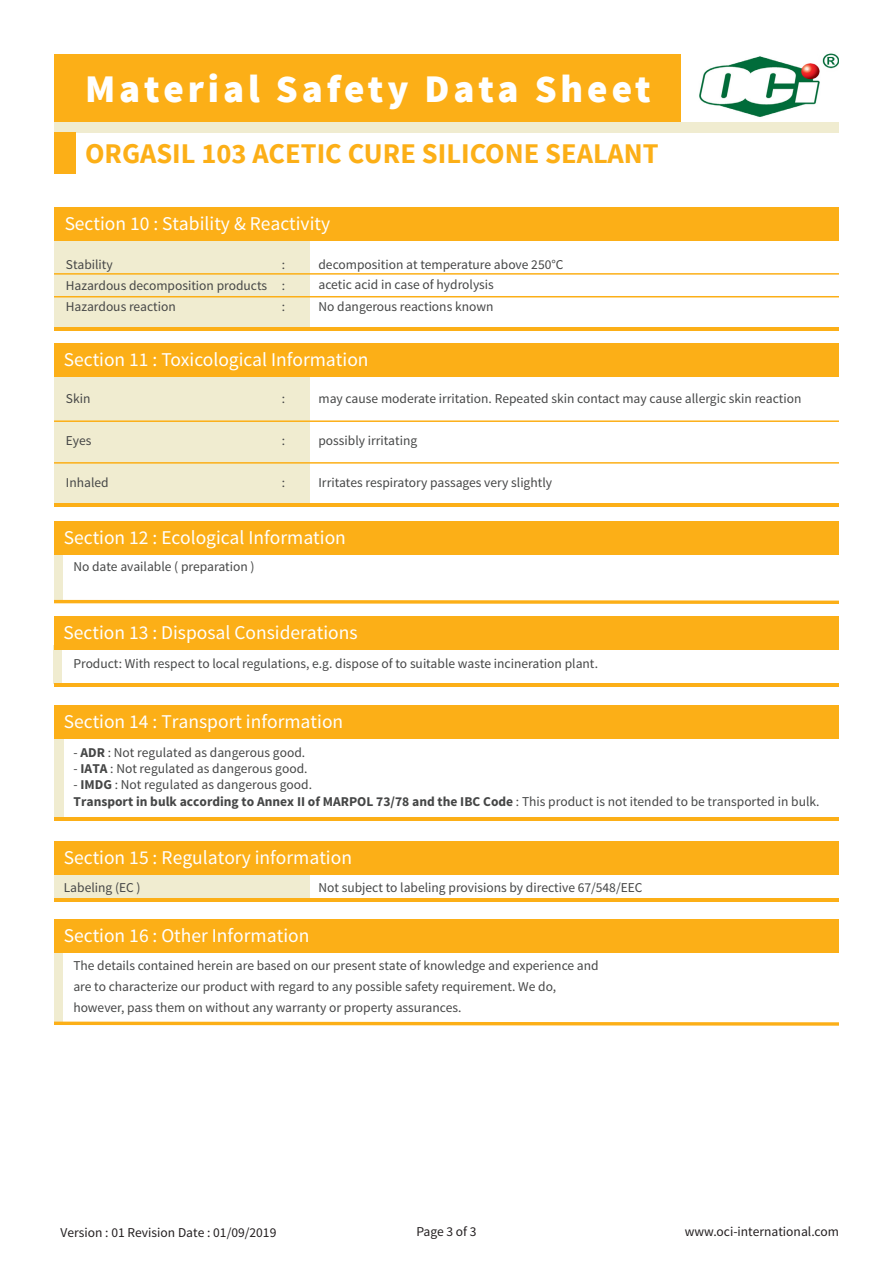
<style>
.page{position:relative;width:893px;height:1263px;background:#fff}
.page>*{position:absolute;margin:0;border:0;box-sizing:border-box;transform-origin:0 0}
.t1{font:900 39px "Source Sans Pro";letter-spacing:.1em;color:#fff}
.t2{font:700 28.5px "Source Sans Pro";color:#fcaf17}
.t3{font:19.5px "Source Sans Pro";color:#fff}
.t4{font:13.5px/16.2px "Source Sans Pro";color:#454646}
.t5{font:13.5px "Source Sans Pro";color:#231f20}
.s1{font-weight:700}
</style>
<div class="page">
<img style="left:699px;top:53px;width:140px;height:64px">
<div style="left:54px;top:54px;width:626px;height:68px;background:#fcaf17"></div>
<div style="left:54px;top:122px;width:785px;height:10px;background:#f0ecd0"></div>
<div style="left:54px;top:132px;width:21px;height:42px;background:#fcaf17"></div>
<div style="left:54px;top:376px;width:256px;height:128px;background:#f0ecd0"></div>
<div style="left:54px;top:241px;width:256px;height:90px;background:#f0ecd0"></div>
<div style="left:54px;top:543px;width:8px;height:57px;background:#f0ecd0"></div>
<div style="left:54px;top:944px;width:8px;height:77px;background:#f0ecd0"></div>
<div style="left:54px;top:645px;width:8px;height:38px;background:#f0ecd0"></div>
<div style="left:54px;top:522px;width:785px;height:33px;background:#fcaf17"></div>
<div style="left:54px;top:919px;width:785px;height:33px;background:#fcaf17"></div>
<div style="left:54px;top:616px;width:785px;height:33px;background:#fcaf17"></div>
<div style="left:54px;top:343px;width:785px;height:33px;background:#fcaf17"></div>
<svg style="left:54px;top:600px;width:785px;height:4px;background:#fcba39"></svg>
<svg style="left:54px;top:1021px;width:785px;height:5px;background:#fcc860"></svg>
<hr style="left:54px;top:683px;width:785px;height:4px;background:#fcaf17">
<hr style="left:54px;top:504px;width:785px;height:3px;background:#fcaf17">
<hr style="left:54px;top:327px;width:785px;height:4px;background:#fcaf17">
<hr style="left:54px;top:420px;width:785px;height:2px;background:#fcaf17">
<hr style="left:54px;top:462px;width:785px;height:2px;background:#fcaf17">
<div style="left:54px;top:207px;width:785px;height:34px;background:#fcaf17"></div>
<hr style="left:54px;top:898px;width:785px;height:3px;background:#fcaf17">
<div style="left:54px;top:875px;width:256px;height:23px;background:#f0ecd0"></div>
<div style="left:54px;top:841px;width:785px;height:34px;background:#fcaf17"></div>
<hr style="left:54px;top:273px;width:785px;height:2px;background:#fcaf17">
<hr style="left:54px;top:296px;width:785px;height:1px;background:#fcaf17">
<div style="left:54px;top:729px;width:10px;height:88px;background:#f0ecd0"></div>
<div style="left:54px;top:705px;width:785px;height:34px;background:#fcaf17"></div>
<hr style="left:54px;top:817px;width:785px;height:4px;background:#fcaf17">
<p class="t1" style="left:85px;top:63px;width:567px">Material Safety Data Sheet</p>
<p class="t2" style="left:85px;top:135px;width:575px">ORGASIL 103 ACETIC CURE SILICONE SEALANT</p>
<p class="t3" style="left:65px;top:211px;width:267px">Section 10 : Stability &amp; Reactivity</p>
<p class="t4" style="left:66px;top:256px;width:48px">Stability</p>
<p class="t4" style="left:282px;top:256px;width:5px">:</p>
<p class="t4" style="left:66px;top:277px;width:221px">Hazardous decomposition products :</p>
<p class="t4" style="left:66px;top:298px;width:111px">Hazardous reaction</p>
<p class="t4" style="left:282px;top:298px;width:5px">:</p>
<p class="t4" style="left:318px;top:256px;width:247px">decomposition at temperature above 250°C</p>
<p class="t4" style="left:318px;top:277px;width:177px">acetic acid in case of hydrolysis</p>
<p class="t4" style="left:318px;top:299px;width:176px">No dangerous reactions known</p>
<p class="t3" style="left:64px;top:347px;width:306px">Section 11 : Toxicological Information</p>
<p class="t4" style="left:66px;top:391px;width:26px">Skin</p>
<p class="t4" style="left:282px;top:391px;width:5px">:</p>
<p class="t4" style="left:66px;top:433px;width:27px">Eyes</p>
<p class="t4" style="left:282px;top:433px;width:5px">:</p>
<p class="t4" style="left:66px;top:475px;width:44px">Inhaled</p>
<p class="t4" style="left:282px;top:475px;width:5px">:</p>
<p class="t4" style="left:318px;top:391px;width:484px">may cause moderate irritation. Repeated skin contact may cause allergic skin reaction</p>
<p class="t4" style="left:318px;top:433px;width:100px">possibly irritating</p>
<p class="t4" style="left:318px;top:475px;width:235px">Irritates respiratory passages very slightly</p>
<p class="t3" style="left:64px;top:525px;width:284px">Section 12 : Ecological Information</p>
<p class="t4" style="left:73px;top:558px;width:183px">No date available ( preparation )</p>
<p class="t3" style="left:64px;top:620px;width:295px">Section 13 : Disposal Considerations</p>
<p class="t4" style="left:73px;top:655px;width:526px">Product: With respect to local regulations, e.g. dispose of to suitable waste incineration plant.</p>
<h3 class="t3" style="left:64px;top:709px;width:281px">Section 14 : Transport information</h3>
<p class="t4" style="left:74px;top:745px;width:233px">- <span class="s1">ADR</span> : Not regulated as dangerous good.</p>
<p class="t4" style="left:74px;top:761px;width:235px">- <span class="s1">IATA</span> : Not regulated as dangerous good.</p>
<p class="t4" style="left:74px;top:777px;width:747px">- <span class="s1">IMDG</span> : Not regulated as dangerous good.<br><span class="s1">Transport in bulk according to Annex II of MARPOL 73/78 and the IBC Code</span> : This product is not itended to be transported in bulk.</p>
<p class="t3" style="left:64px;top:845px;width:290px">Section 15 : Regulatory information</p>
<p class="t4" style="left:64px;top:880px;width:78px">Labeling (EC )</p>
<p class="t4" style="left:318px;top:880px;width:325px">Not subject to labeling provisions by directive 67/548/EEC</p>
<p class="t3" style="left:64px;top:923px;width:247px">Section 16 : Other Information</p>
<p class="t4" style="left:73px;top:958px;width:527px">The details contained herein are based on our present state of knowledge and experience and</p>
<p class="t4" style="left:73px;top:979px;width:484px">are to characterize our product with regard to any possible safety requirement. We do,</p>
<p class="t4" style="left:73px;top:1000px;width:390px">however, pass them on without any warranty or property assurances.</p>
<p class="t5" style="left:61px;top:1224px;width:217px">Version : 01 Revision Date : 01/09/2019</p>
<p class="t5" style="left:416px;top:1223px;width:62px">Page 3 of 3</p>
<p class="t5" style="left:685px;top:1223px;width:156px">www.oci-international.com</p>
</div>
